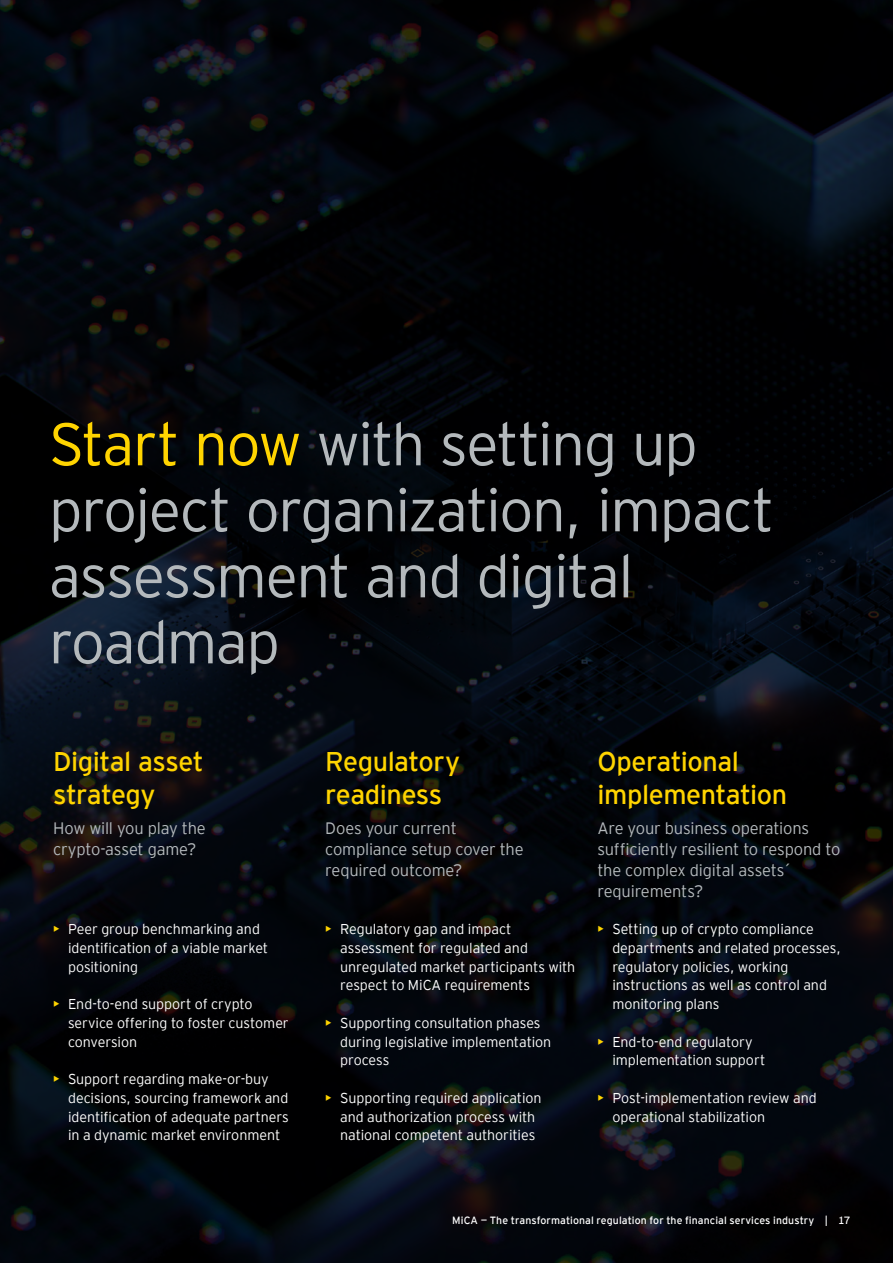
<style>
.page{position:relative;width:893px;height:1263px;background:#fff}
.page>*{position:absolute;margin:0;border:0;box-sizing:border-box;transform-origin:0 0}
.EY2019_GSA_Body_copy_black_light_9_5_12_{font:300 60px/66px "EY Interstate";letter-spacing:-.025em;color:#b4b9bc}
.EY2019_GSA_Body_copy_black_light_9_5_12_-2{font:27px/33px "EY Interstate";letter-spacing:-.015em;color:#ffd400}
.EY2019_GSA_Body_copy_black_light_9_5_12_-3{font:300 16.5px/21px "EY Interstate";letter-spacing:-.015em;color:#b4b9bc}
.t1{font:300 14.25px/18.8px "EY Interstate";letter-spacing:-.005em;color:#fff}
.t2{font:10.5px "EY Interstate";letter-spacing:.01em;color:#fff}
.s1{color:#ffd400}
.s2{font-weight:400;color:#ffd400}
</style>
<div class="page">
<img style="left:0;top:0;width:893px;height:1263px">
<p class="EY2019_GSA_Body_copy_black_light_9_5_12_" style="left:49px;top:408px;width:727px"><span class="s1">Start now</span> with setting up project organization, impact assessment and digital roadmap</p>
<p class="EY2019_GSA_Body_copy_black_light_9_5_12_-2" style="left:53px;top:743px;width:152px">Digital asset strategy</p>
<p class="EY2019_GSA_Body_copy_black_light_9_5_12_-3" style="left:53px;top:816px;width:154px">How will you play the crypto-asset game?</p>
<p class="t1" style="left:68px;top:919px;width:202px;text-indent:-15px"><span class="s2">•</span> Peer group benchmarking and identification of a viable market positioning</p>
<p class="t1" style="left:68px;top:994px;width:222px;text-indent:-15px"><span class="s2">•</span> End-to-end support of crypto service offering to foster customer conversion</p>
<p class="t1" style="left:68px;top:1069px;width:222px;text-indent:-15px"><span class="s2">•</span> Support regarding make-or-buy decisions, sourcing framework and identification of adequate partners in a dynamic market environment</p>
<p class="EY2019_GSA_Body_copy_black_light_9_5_12_-2" style="left:325px;top:743px;width:136px">Regulatory readiness</p>
<p class="EY2019_GSA_Body_copy_black_light_9_5_12_-3" style="left:325px;top:816px;width:200px">Does your current compliance setup cover the required outcome?</p>
<p class="t1" style="left:340px;top:919px;width:237px;text-indent:-15px"><span class="s2">•</span> Regulatory gap and impact assessment for regulated and unregulated market participants with respect to MiCA requirements</p>
<p class="t1" style="left:340px;top:1013px;width:213px;text-indent:-15px"><span class="s2">•</span> Supporting consultation phases during legislative implementation process</p>
<p class="t1" style="left:340px;top:1088px;width:203px;text-indent:-15px"><span class="s2">•</span> Supporting required application and authorization process with national competent authorities</p>
<p class="EY2019_GSA_Body_copy_black_light_9_5_12_-2" style="left:597px;top:743px;width:191px">Operational implementation</p>
<p class="EY2019_GSA_Body_copy_black_light_9_5_12_-3" style="left:597px;top:816px;width:244px">Are your business operations sufficiently resilient to respond to the complex digital assets´ requirements?</p>
<p class="t1" style="left:612px;top:919px;width:230px;text-indent:-15px"><span class="s2">•</span> Setting up of crypto compliance departments and related processes, regulatory policies, working instructions as well as control and monitoring plans</p>
<p class="t1" style="left:612px;top:1031px;width:155px;text-indent:-15px"><span class="s2">•</span> End-to-end regulatory implementation support</p>
<p class="t1" style="left:612px;top:1088px;width:206px;text-indent:-15px"><span class="s2">•</span> Post-implementation review and operational stabilization</p>
<p class="t2" style="left:452px;top:1212px;width:400px">MiCA — The transformational regulation for the financial services industry | 17</p>
</div>
